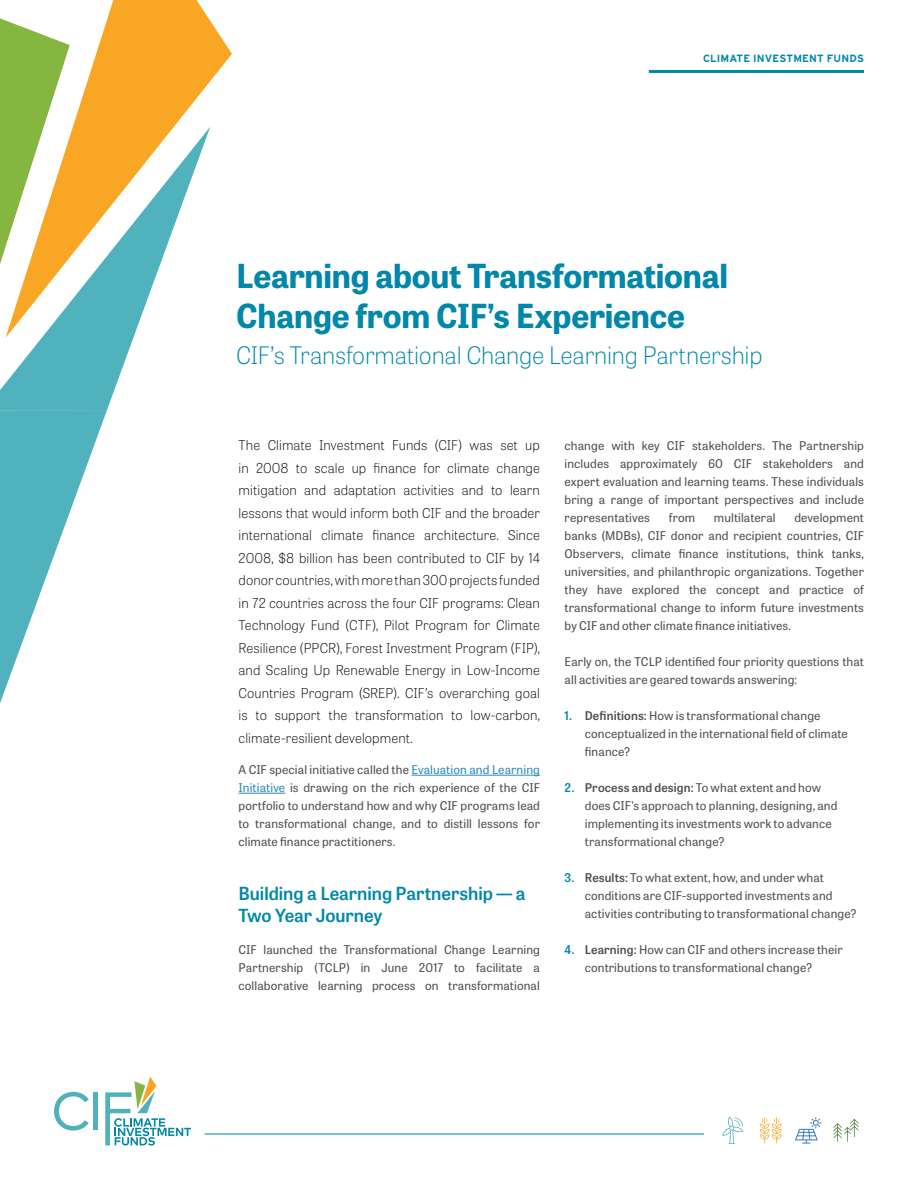
<style>
.page{position:relative;width:918px;height:1188px;background:#fff}
.page>*{position:absolute;margin:0;border:0;box-sizing:border-box;transform-origin:0 0}
.t1{font:700 33px/40.5px "Tablet Gothic";letter-spacing:-.01em;color:#0087aa}
.t2{font:100 24px "Tablet Gothic";letter-spacing:-.01em;color:#0087aa}
.t3{font:600 18px/21.6px "Tablet Gothic";letter-spacing:-.005em;color:#0087aa}
.t4{font:100 13.5px/22.5px "Tablet Gothic";letter-spacing:.005em;color:#000;text-align:justify}
.t5{font:12px/18px "Tablet Gothic";letter-spacing:.01em;color:#4f4f51}
.t6{font:700 10.5px "Interstate";letter-spacing:.01em;color:#0087aa}
.s1{color:#2b8bbf}
.s2{font-weight:600;color:#0087aa}
.s3{font-weight:600}
</style>
<div class="page">
<hr style="left:411px;top:775px;width:129px;height:1px;background:#2b8bbf">
<hr style="left:239px;top:793px;width:46px;height:1px;background:#2b8bbf">
<hr style="left:649px;top:70px;width:215px;height:3px;background:#0087aa">
<hr style="left:205px;top:1134px;width:499px;height:1px;background:#0087aa">
<svg style="left:54px;top:1092px;width:35px;height:39px"></svg>
<div style="left:93px;top:1092px;width:5px;height:38px;background:#50b1bc"></div>
<svg style="left:105px;top:1077px;width:86px;height:69px"></svg>
<svg style="left:722px;top:1117px;width:21px;height:27px"></svg>
<svg style="left:760px;top:1117px;width:22px;height:27px"></svg>
<svg style="left:795px;top:1117px;width:26px;height:27px"></svg>
<svg style="left:833px;top:1119px;width:26px;height:23px"></svg>
<svg style="left:0;top:18px;width:6px;height:109px"></svg>
<svg style="left:0;top:127px;width:134px;height:283px;fill:#50b2bd"></svg>
<svg style="left:6px;top:0;width:226px;height:338px"></svg>
<svg style="left:0;top:410px;width:107px;height:293px"></svg>
<p class="t6" style="left:703px;top:52px;width:162px">CLIMATE INVESTMENT FUNDS</p>
<h1 class="t1" style="left:236px;top:254px;width:493px">Learning about Transformational<br>Change from CIF’s Experience</h1>
<h2 class="t2" style="left:236px;top:339px;width:528px">CIF’s Transformational Change Learning Partnership</h2>
<p class="t4" style="left:239px;top:433px;width:303px">The Climate Investment Funds (CIF) was set up in 2008 to scale up finance for climate change mitigation and adaptation activities and to learn lessons that would inform both CIF and the broader international climate finance architecture. Since 2008, $8 billion has been contributed to CIF by 14 donor countries, with more than 300 projects funded in 72 countries across the four CIF programs: Clean Technology Fund (CTF), Pilot Program for Climate Resilience (PPCR), Forest Investment Program (FIP), and Scaling Up Renewable Energy in Low-Income Countries Program (SREP). CIF’s overarching goal is to support the transformation to low-carbon, climate-resilient development.</p>
<p class="t5" style="left:239px;top:760px;width:303px;text-align:justify">A CIF special initiative called the <span class="s1">Evaluation and Learning Initiative</span> is drawing on the rich experience of the CIF portfolio to understand how and why CIF programs lead to transformational change, and to distill lessons for climate finance practitioners.</p>
<h3 class="t3" style="left:239px;top:882px;width:289px">Building a Learning Partnership — a<br>Two Year Journey</h3>
<p class="t5" style="left:239px;top:940px;width:303px;text-align:justify">CIF launched the Transformational Change Learning Partnership (TCLP) in June 2017 to facilitate a collaborative learning process on transformational</p>
<p class="t5" style="left:565px;top:436px;width:301px;text-align:justify">change with key CIF stakeholders. The Partnership includes approximately 60 CIF stakeholders and expert evaluation and learning teams. These individuals bring a range of important perspectives and include representatives</p>
<p class="t5" style="left:669px;top:508px;width:28px">from</p>
<p class="t5" style="left:714px;top:508px;width:63px">multilateral</p>
<p class="t5" style="left:565px;top:508px;width:301px;text-align:justify;text-indent:230px">development banks (MDBs), CIF donor and recipient countries, CIF Observers, climate finance institutions, think tanks, universities, and philanthropic organizations. Together they have explored the concept and practice of transformational change to inform future investments by CIF and other climate finance initiatives.</p>
<p class="t5" style="left:565px;top:652px;width:301px">Early on, the TCLP identified four priority questions that all activities are geared towards answering:</p>
<p class="t5" style="left:585px;top:706px;width:265px;text-indent:-20px"><span class="s2">1.</span> <span class="s3">Definitions:</span> How is transformational change conceptualized in the international field of climate finance?</p>
<p class="t5" style="left:585px;top:778px;width:254px;text-indent:-20px"><span class="s2">2.</span> <span class="s3">Process and design:</span> To what extent and how does CIF’s approach to planning, designing, and implementing its investments work to advance transformational change?</p>
<p class="t5" style="left:585px;top:868px;width:273px;text-indent:-20px"><span class="s2">3.</span> <span class="s3">Results:</span> To what extent, how, and under what conditions are CIF-supported investments and activities contributing to transformational change?</p>
<p class="t5" style="left:585px;top:940px;width:259px;text-indent:-20px"><span class="s2">4.</span> <span class="s3">Learning:</span> How can CIF and others increase their contributions to transformational change?</p>
</div>
